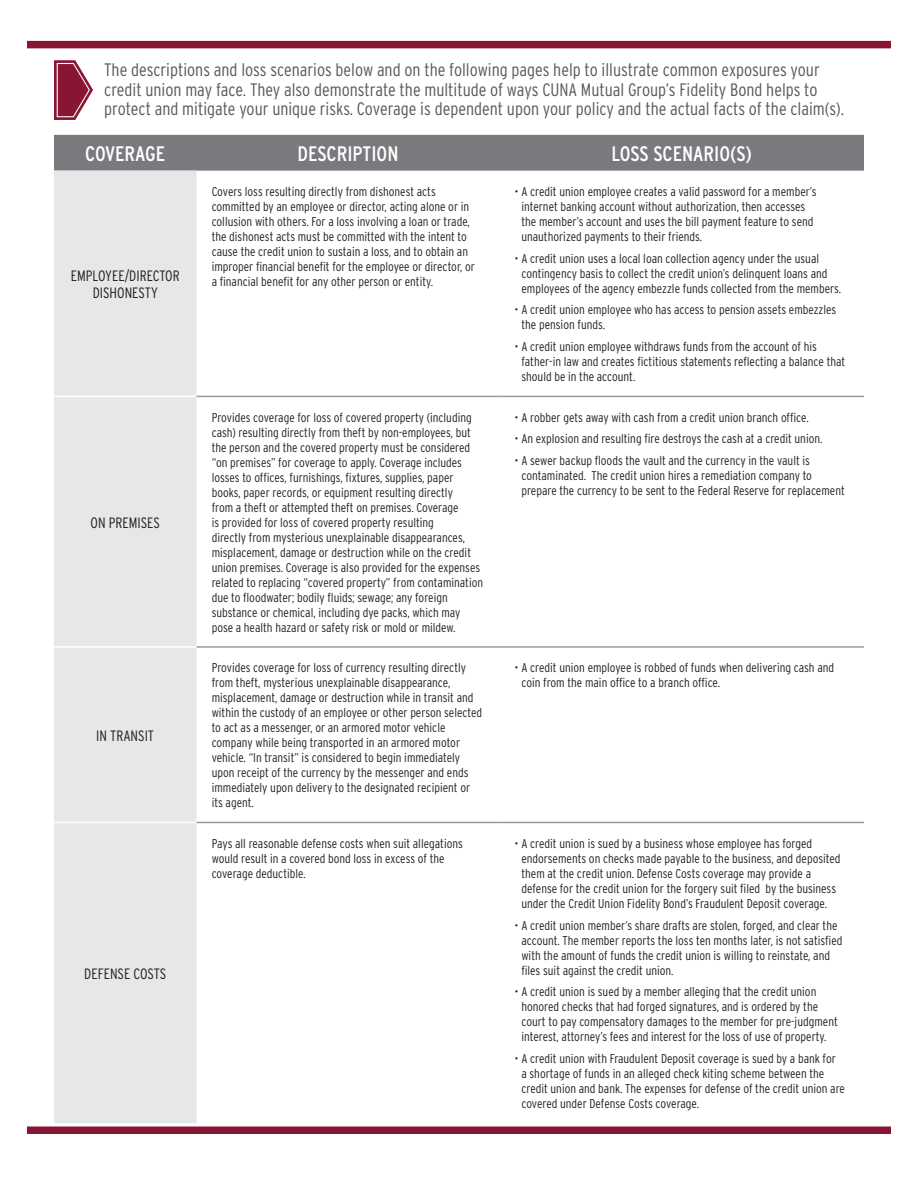
<style>
.page{position:relative;width:918px;height:1188px;background:#fff}
.page>*{position:absolute;margin:0;border:0;box-sizing:border-box;transform-origin:0 0}
.t1{font:condensed 21px "Interstate";color:#fff}
.t2{font:300 condensed 18px/19.5px "Interstate";color:#57585a}
.t3{font:300 condensed 15px/16.5px "Interstate";color:#231f20;text-align:center}
.t4{font:300 condensed 12.75px/15px "Interstate";color:#231f20}
</style>
<div class="page">
<div style="left:27px;top:41px;width:864px;height:7px;background:#881534"></div>
<div style="left:27px;top:1126px;width:864px;height:8px;background:#881534"></div>
<svg style="left:54px;top:60px;width:39px;height:60px"></svg>
<div style="left:54px;top:135px;width:810px;height:36px;background:#787a7d"></div>
<div style="left:54px;top:171px;width:143px;height:952px;background:#e6e7e9"></div>
<hr style="left:54px;top:396px;width:143px;height:1px;background:#fff">
<hr style="left:54px;top:646px;width:143px;height:2px;background:#fff">
<hr style="left:54px;top:822px;width:143px;height:1px;background:#fff">
<hr style="left:197px;top:396px;width:303px;height:1px;background:#97999c">
<hr style="left:500px;top:396px;width:364px;height:1px;background:#97999c">
<hr style="left:197px;top:646px;width:303px;height:2px;background:#97999c">
<hr style="left:500px;top:646px;width:364px;height:2px;background:#97999c">
<hr style="left:197px;top:822px;width:303px;height:1px;background:#97999c">
<hr style="left:500px;top:822px;width:364px;height:1px;background:#97999c">
<p class="t2" style="left:104px;top:60px;width:741px">The descriptions and loss scenarios below and on the following pages help to illustrate common exposures your credit union may face. They also demonstrate the multitude of ways CUNA Mutual Group’s Fidelity Bond helps to protect and mitigate your unique risks. Coverage is dependent upon your policy and the actual facts of the claim(s).</p>
<h1 class="t1" style="left:85px;top:142px;width:82px">COVERAGE</h1>
<h1 class="t1" style="left:298px;top:142px;width:103px">DESCRIPTION</h1>
<h1 class="t1" style="left:611px;top:142px;width:142px">LOSS SCENARIO(S)</h1>
<p class="t3" style="left:71px;top:268px;width:110px">EMPLOYEE/DIRECTOR<br>DISHONESTY</p>
<p class="t3" style="left:91px;top:514px;width:71px">ON PREMISES</p>
<p class="t3" style="left:96px;top:727px;width:59px">IN TRANSIT</p>
<p class="t3" style="left:84px;top:965px;width:84px">DEFENSE COSTS</p>
<p class="t4" style="left:212px;top:184px;width:265px">Covers loss resulting directly from dishonest acts committed by an employee or director, acting alone or in collusion with others. For a loss involving a loan or trade, the dishonest acts must be committed with the intent to cause the credit union to sustain a loss, and to obtain an improper financial benefit for the employee or director, or a financial benefit for any other person or entity.</p>
<p class="t4" style="left:521px;top:184px;width:297px;text-indent:-7px">• A credit union employee creates a valid password for a member’s internet banking account without authorization, then accesses the member’s account and uses the bill payment feature to send unauthorized payments to their friends.</p>
<p class="t4" style="left:521px;top:251px;width:321px;text-indent:-7px">• A credit union uses a local loan collection agency under the usual contingency basis to collect the credit union’s delinquent loans and employees of the agency embezzle funds collected from the members.</p>
<p class="t4" style="left:521px;top:302px;width:316px;text-indent:-7px">• A credit union employee who has access to pension assets embezzles the pension funds.</p>
<p class="t4" style="left:521px;top:339px;width:325px;text-indent:-7px">• A credit union employee withdraws funds from the account of his father-in law and creates fictitious statements reflecting a balance that should be in the account.</p>
<p class="t4" style="left:212px;top:410px;width:273px">Provides coverage for loss of covered property (including cash) resulting directly from theft by non-employees, but the person and the covered property must be considered “on premises” for coverage to apply. Coverage includes losses to offices, furnishings, fixtures, supplies, paper books, paper records, or equipment resulting directly<br>from a theft or attempted theft on premises. Coverage<br>is provided for loss of covered property resulting<br>directly from mysterious unexplainable disappearances, misplacement, damage or destruction while on the credit union premises. Coverage is also provided for the expenses related to replacing “covered property” from contamination due to floodwater; bodily fluids; sewage; any foreign substance or chemical, including dye packs, which may pose a health hazard or safety risk or mold or mildew.</p>
<p class="t4" style="left:515px;top:410px;width:296px">• A robber gets away with cash from a credit union branch office.</p>
<p class="t4" style="left:515px;top:431px;width:309px">• An explosion and resulting fire destroys the cash at a credit union.</p>
<p class="t4" style="left:521px;top:453px;width:325px;text-indent:-7px">• A sewer backup floods the vault and the currency in the vault is contaminated. The credit union hires a remediation company to prepare the currency to be sent to the Federal Reserve for replacement</p>
<p class="t4" style="left:212px;top:660px;width:272px">Provides coverage for loss of currency resulting directly from theft, mysterious unexplainable disappearance, misplacement, damage or destruction while in transit and within the custody of an employee or other person selected to act as a messenger, or an armored motor vehicle company while being transported in an armored motor vehicle. “In transit” is considered to begin immediately upon receipt of the currency by the messenger and ends immediately upon delivery to the designated recipient or its agent.</p>
<p class="t4" style="left:521px;top:660px;width:314px;text-indent:-7px">• A credit union employee is robbed of funds when delivering cash and coin from the main office to a branch office.</p>
<p class="t4" style="left:212px;top:836px;width:253px">Pays all reasonable defense costs when suit allegations would result in a covered bond loss in excess of the coverage deductible.</p>
<p class="t4" style="left:521px;top:836px;width:321px;text-indent:-7px">• A credit union is sued by a business whose employee has forged endorsements on checks made payable to the business, and deposited them at the credit union. Defense Costs coverage may provide a defense for the credit union for the forgery suit filed by the business under the Credit Union Fidelity Bond’s Fraudulent Deposit coverage.</p>
<p class="t4" style="left:521px;top:918px;width:323px;text-indent:-7px">• A credit union member’s share drafts are stolen, forged, and clear the account. The member reports the loss ten months later, is not satisfied with the amount of funds the credit union is willing to reinstate, and files suit against the credit union.</p>
<p class="t4" style="left:521px;top:984px;width:318px;text-indent:-7px">• A credit union is sued by a member alleging that the credit union honored checks that had forged signatures, and is ordered by the court to pay compensatory damages to the member for pre-judgment interest, attorney’s fees and interest for the loss of use of property.</p>
<p class="t4" style="left:521px;top:1051px;width:325px;text-indent:-7px">• A credit union with Fraudulent Deposit coverage is sued by a bank for<br>a shortage of funds in an alleged check kiting scheme between the credit union and bank. The expenses for defense of the credit union are covered under Defense Costs coverage.</p>
</div>
